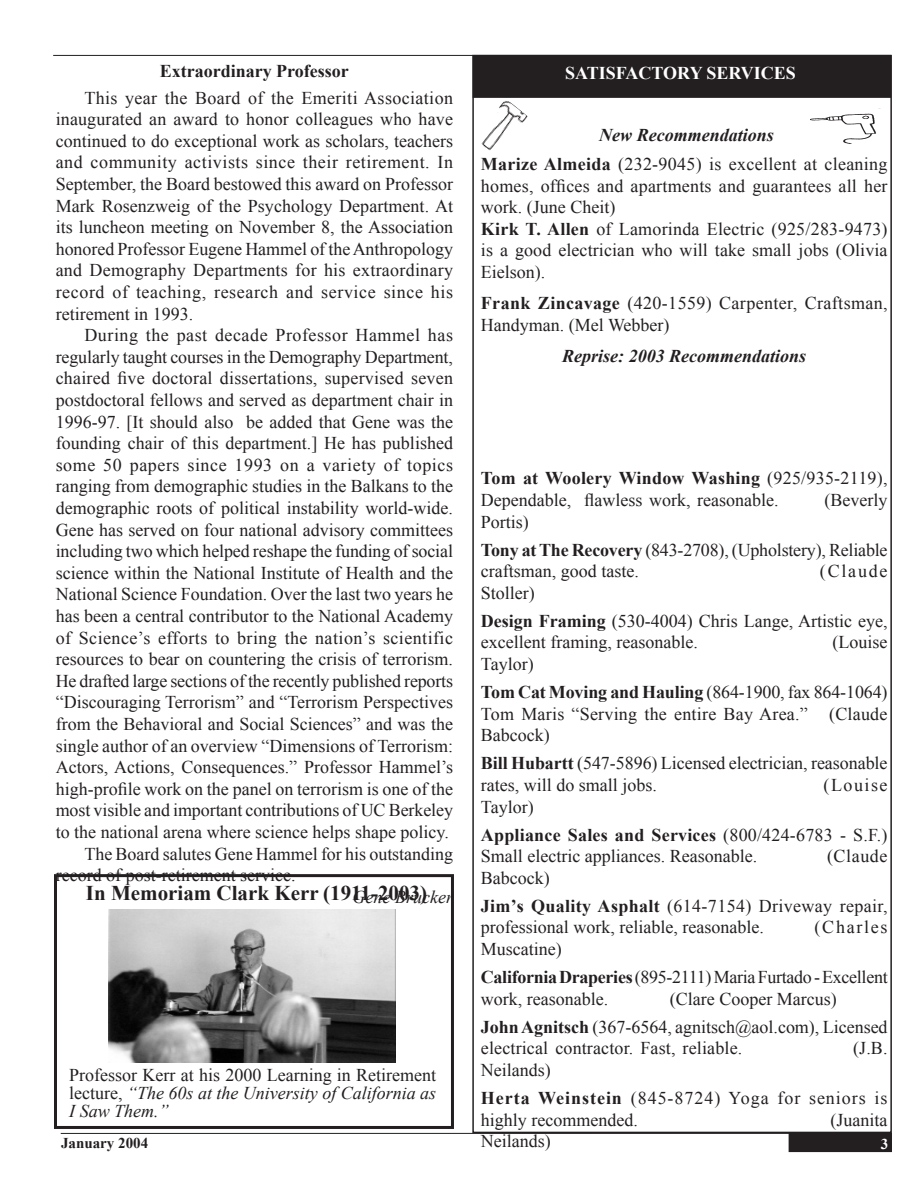
<style>
.page{position:relative;width:918px;height:1188px;background:#fff}
.page>*{position:absolute;margin:0;border:0;box-sizing:border-box;transform-origin:0 0}
.t1{font:700 21px "Times New Roman";color:#231f20}
.t2{font:18px/21.6px "Times New Roman";color:#231f20}
.t3{font:18px/21.6px "Times New Roman";letter-spacing:.02em;color:#231f20}
.t4{font:18px/28px "Times New Roman";letter-spacing:-.02em;color:#231f20}
.t5{font:18px/28px "Times New Roman";letter-spacing:.055em;color:#231f20}
.t6{font:italic 700 18px "Times New Roman";color:#231f20}
.t7{font:700 18px "Times New Roman";color:#231f20}
.t8{font:700 18px "Times New Roman";color:#fff}
.t9{font:italic 18px "Times New Roman";color:#231f20}
.t10{font:18px "Times New Roman";letter-spacing:.095em;color:#231f20}
.t11{font:700 15px "Times New Roman";color:#231f20}
.s1{font-weight:700}
.s2{font-style:italic}
</style>
<div class="page">
<div style="left:789px;top:1133px;width:102px;height:19px;background:#231f20"></div>
<hr style="left:61px;top:1133px;width:818px;height:1px;background:#231f20">
<hr style="left:53px;top:55px;width:838px;height:1px;background:#231f20">
<img style="left:810px;top:113px;width:66px;height:31px">
<img style="left:481px;top:101px;width:47px;height:49px">
<div style="left:473px;top:57px;width:417px;height:40px;background:#231f20"></div>
<div style="left:473px;top:56px;width:418px;height:42px;border:2px solid #231f20"></div>
<div style="left:54px;top:874px;width:400px;height:255px;border:3px solid #231f20"></div>
<img style="left:109px;top:910px;width:287px;height:152px">
<p class="t7" style="left:160px;top:60px;width:191px">Extraordinary Professor</p>
<p class="t8" style="left:565px;top:63px;width:232px">SATISFACTORY SERVICES</p>
<p class="t2" style="left:56px;top:87px;width:399px;text-align:justify;text-indent:29px">This year the Board of the Emeriti Association inaugurated an award to honor colleagues who have continued to do exceptional work as scholars, teachers and community activists since their retirement. In September, the Board bestowed this award on Professor Mark Rosenzweig of the Psychology Department. At its luncheon meeting on November 8, the Association honored Professor Eugene Hammel of theAnthropology and Demography Departments for his extraordinary record of teaching, research and service since his retirement in 1993.</p>
<p class="t2" style="left:56px;top:324px;width:399px;text-align:justify;text-indent:29px">During the past decade Professor Hammel has regularly taught courses in the Demography Department, chaired five doctoral dissertations, supervised seven postdoctoral fellows and served as department chair in 1996-97. [It should also be added that Gene was the founding chair of this department.] He has published some 50 papers since 1993 on a variety of topics ranging from demographic studies in the Balkans to the demographic roots of political instability world-wide.<br>Gene has served on four national advisory committees including two which helped reshape the funding of social science within the National Institute of Health and the National Science Foundation. Over the last two years he has been a central contributor to the National Academy of Science’s efforts to bring the nation’s scientific resources to bear on countering the crisis of terrorism.<br>He drafted large sections of the recently published reports “Discouraging Terrorism” and “Terrorism Perspectives from the Behavioral and Social Sciences” and was the single author of an overview “Dimensions of Terrorism:<br>Actors, Actions, Consequences.” Professor Hammel’s high-profile work on the panel on terrorism is one of the most visible and important contributions of UC Berkeley to the national arena where science helps shape policy.</p>
<p class="t2" style="left:56px;top:843px;width:399px;text-indent:29px">The Board salutes Gene Hammel for his outstanding record of post-retirement service.</p>
<p class="t9" style="left:353px;top:886px;width:102px">Gene Brucker</p>
<p class="t6" style="left:599px;top:124px;width:176px">New Recommendations</p>
<p class="t2" style="left:481px;top:153px;width:408px"><span class="s1">Marize Almeida</span> (232-9045) is excellent at cleaning homes, offices and apartments and guarantees all her work. (June Cheit)<br><span class="s1">Kirk T. Allen</span> of Lamorinda Electric (925/283-9473) is a good electrician who will take small jobs (Olivia Eielson).</p>
<p class="t3" style="left:481px;top:292px;width:408px"><span class="s1">Frank Zincavage</span> (420-1559) Carpenter, Craftsman,<br>Handyman. (Mel Webber)</p>
<p class="t6" style="left:562px;top:346px;width:246px">Reprise: 2003 Recommendations</p>
<p class="t2" style="left:481px;top:467px;width:408px"><span class="s1">Tom at Woolery Window Washing</span> (925/935-2119),<br>Dependable, flawless work, reasonable.</p>
<p class="t2" style="left:825px;top:489px;width:64px">(Beverly</p>
<p class="t2" style="left:481px;top:507px;width:408px;line-height:28px">Portis)<br><span class="s1">Tony at The Recovery</span> (843-2708), (Upholstery), Reliable</p>
<p class="t2" style="left:481px;top:560px;width:159px">craftsman, good taste.</p>
<p class="t2" style="left:820px;top:560px;width:69px">(Claude</p>
<p class="t2" style="left:481px;top:578px;width:408px;line-height:28px">Stoller)<br><span class="s1">Design Framing</span> (530-4004) Chris Lange, Artistic eye,</p>
<p class="t2" style="left:481px;top:631px;width:218px">excellent framing, reasonable.</p>
<p class="t2" style="left:833px;top:631px;width:56px">(Louise</p>
<p class="t2" style="left:481px;top:650px;width:408px;line-height:28px">Taylor)<br><span class="s1">Tom Cat Moving and Hauling</span> (864-1900, fax 864-1064)</p>
<p class="t2" style="left:481px;top:703px;width:408px">Tom Maris “Serving the entire Bay Area.” (Claude<br>Babcock)</p>
<p class="t2" style="left:481px;top:752px;width:408px"><span class="s1">Bill Hubartt</span> (547-5896) Licensed electrician, reasonable rates, will do small jobs.</p>
<p class="t2" style="left:824px;top:774px;width:66px">(Louise</p>
<p class="t2" style="left:481px;top:792px;width:408px;line-height:28px">Taylor)<br><span class="s1">Appliance Sales and Services</span> (800/424-6783 - S.F.)</p>
<p class="t2" style="left:481px;top:845px;width:278px">Small electric appliances. Reasonable.</p>
<p class="t2" style="left:827px;top:845px;width:62px">(Claude</p>
<p class="t3" style="left:481px;top:863px;width:408px;line-height:28px">Babcock)<br><span class="s1">Jim’s Quality Asphalt</span> (614-7154) Driveway repair,</p>
<p class="t2" style="left:481px;top:916px;width:284px">professional work, reliable, reasonable.</p>
<p class="t10" style="left:815px;top:917px;width:74px">(Charles</p>
<p class="t4" style="left:481px;top:935px;width:408px">Muscatine)<br><span class="s1">California Draperies</span>(895-2111)MariaFurtado-Excellent</p>
<p class="t2" style="left:481px;top:988px;width:129px">work, reasonable.</p>
<p class="t1" style="left:86px;top:881px;width:343px">In Memoriam Clark Kerr (1911 -2003)</p>
<p class="t2" style="left:481px;top:984px;width:408px;line-height:28px;text-indent:189px">(Clare Cooper Marcus)<br><span class="s1">John Agnitsch</span> (367-6564, agnitsch@aol.com), Licensed</p>
<p class="t2" style="left:481px;top:1037px;width:263px">electrical contractor. Fast, reliable.</p>
<p class="t2" style="left:853px;top:1037px;width:36px">(J.B.</p>
<p class="t5" style="left:481px;top:1056px;width:408px">Neilands)<br><span class="s1">Herta Weinstein</span> (845-8724) Yoga for seniors is</p>
<p class="t2" style="left:481px;top:1108px;width:158px">highly recommended.</p>
<p class="t2" style="left:831px;top:1108px;width:58px">(Juanita</p>
<p class="t2" style="left:481px;top:1130px;width:71px">Neilands)</p>
<p class="t2" style="left:69px;top:1066px;width:369px;line-height:18px;text-align:justify">Professor Kerr at his 2000 Learning in Retirement lecture, <span class="s2">“The 60s at the University of California as I Saw Them.”</span></p>
<p class="t11" style="left:61px;top:1134px;width:89px">January 2004</p>
</div>
